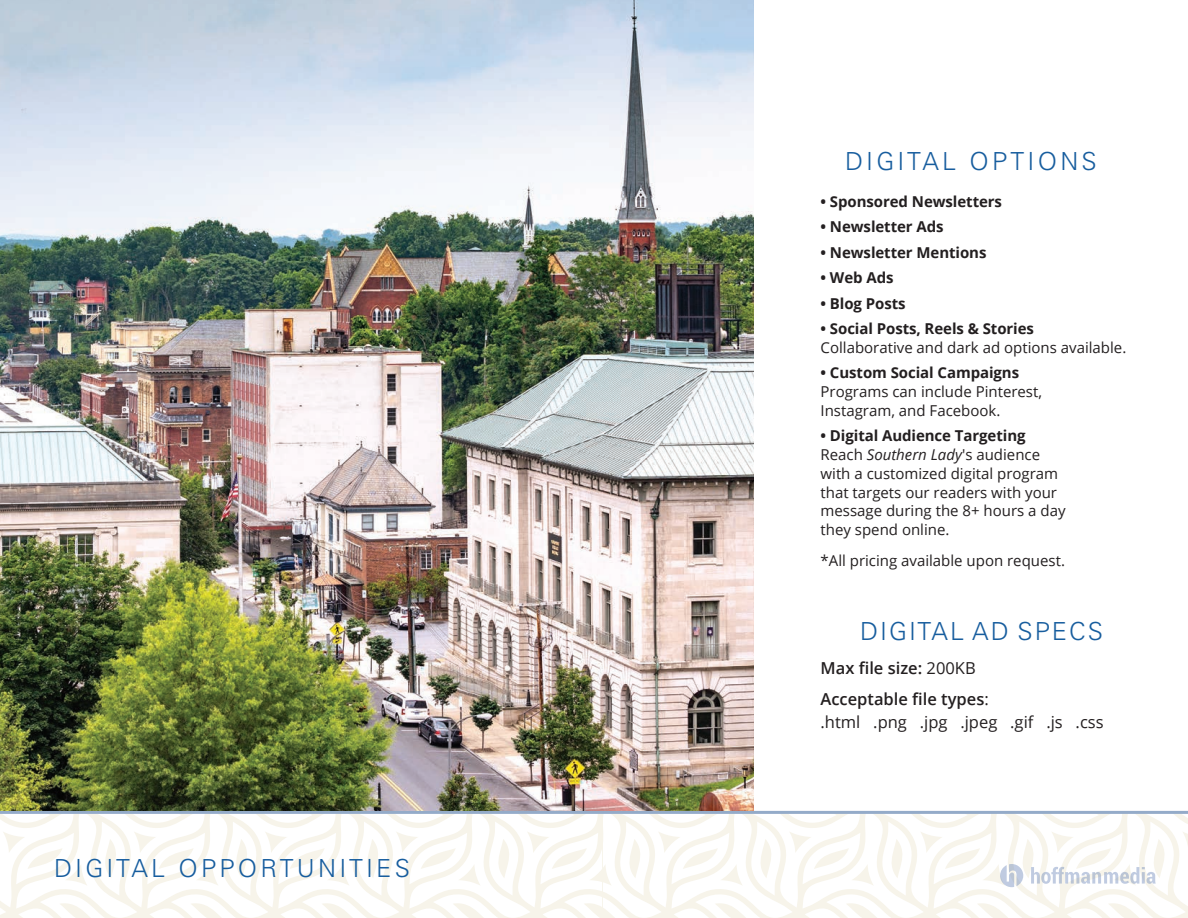
<style>
.page{position:relative;width:1188px;height:918px;background:#fff}
.page>*{position:absolute;margin:0;border:0;box-sizing:border-box;transform-origin:0 0}
.t1{font:300 24.9px "Univers";letter-spacing:.13em;color:#175d9e}
.t2{font:300 24.9px "Univers";letter-spacing:.08em;color:#175d9e}
.t3{font:16.5px/22.5px "Open Sans";color:#231f20}
.t4{font:600 16.5px "Open Sans";color:#231f20}
.Body{font:15px/18.8px "Open Sans";color:#231f20}
.Body-2{font:700 15px "Open Sans";letter-spacing:-.005em;color:#231f20}
.s1{font-weight:700}
.s2{font-style:italic}
.s3{font-weight:400}
.s4{font-weight:600}
</style>
<div class="page">
<hr style="left:0;top:811px;width:1188px;height:3px;background:#94abc9">
<img style="left:0;top:0;width:754px;height:811px">
<svg style="left:0;top:813px;width:1188px;height:105px"></svg>
<p class="t1" style="left:54px;top:853px;width:357px">DIGITAL OPPORTUNITIES</p>
<p class="t1" style="left:845px;top:146px;width:253px">DIGITAL OPTIONS</p>
<p class="Body-2" style="left:821px;top:191px;width:183px">• Sponsored Newsletters</p>
<p class="Body-2" style="left:821px;top:216px;width:125px">• Newsletter Ads</p>
<p class="Body-2" style="left:821px;top:242px;width:167px">• Newsletter Mentions</p>
<p class="Body-2" style="left:821px;top:267px;width:75px">• Web Ads</p>
<p class="Body-2" style="left:821px;top:293px;width:87px">• Blog Posts</p>
<p class="Body" style="left:821px;top:319px;width:307px"><span class="s1">• Social Posts, Reels &amp; Stories<br></span>Collaborative and dark ad options available.</p>
<p class="Body" style="left:821px;top:363px;width:223px"><span class="s1">• Custom Social Campaigns<br></span>Programs can include Pinterest,<br>Instagram, and Facebook.</p>
<p class="Body" style="left:821px;top:426px;width:247px"><span class="s1">• Digital Audience Targeting<br></span>Reach <span class="s2">Southern Lady</span>'s audience with a customized digital program that targets our readers with your message during the 8+ hours a day they spend online.</p>
<p class="Body" style="left:821px;top:551px;width:246px">*All pricing available upon request.</p>
<p class="t2" style="left:860px;top:616px;width:244px">DIGITAL AD SPECS</p>
<p class="t4" style="left:821px;top:657px;width:157px">Max file size: <span class="s3">200KB</span></p>
<p class="t3" style="left:821px;top:688px;width:285px"><span class="s4">Acceptable file types</span>:<br>.html .png .jpg .jpeg .gif .js .css</p>
</div>
